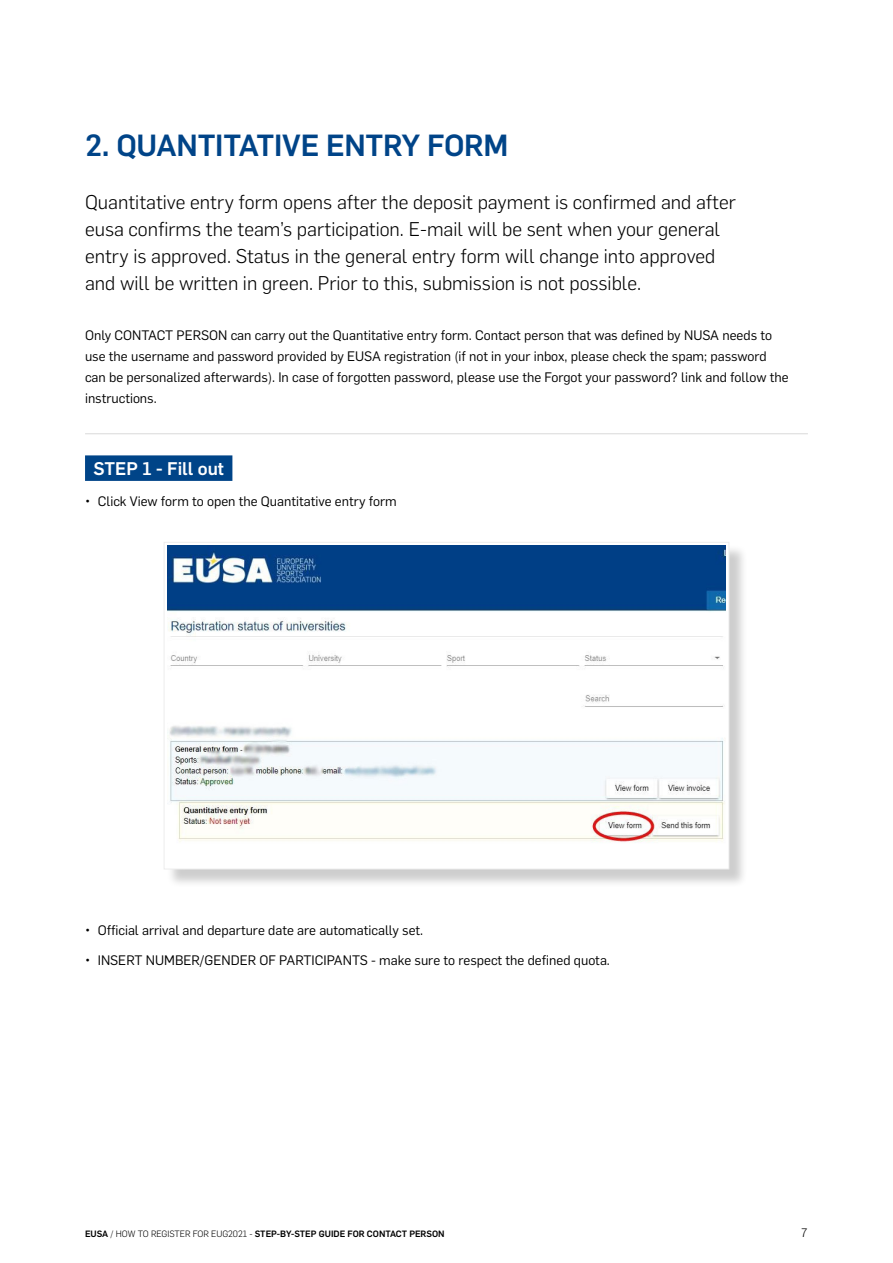
<style>
.page{position:relative;width:893px;height:1263px;background:#fff}
.page>*{position:absolute;margin:0;border:0;box-sizing:border-box;transform-origin:0 0}
.t1{font:500 30px "Flama";letter-spacing:-.01em;color:#048}
.t2{font:300 19.5px/27px "Flama";color:#000}
.t3{font:500 18px "Flama";color:#fff}
.t4{font:13.5px/21px "Flama";color:#000}
.t5{font:300 12px "Flama";color:#000}
.t6{font:500 9px "Flama";color:#000}
.s1{font-weight:300}
</style>
<div class="page">
<hr style="left:85px;top:433px;width:723px;height:1px;background:#dadada">
<div style="left:85px;top:455px;width:147px;height:26px;background:#048"></div>
<div style="left:166px;top:544px;width:582px;height:344px;background:#000;opacity:.2"></div>
<img style="left:168px;top:545px;width:557px;height:321px">
<h1 class="t1" style="left:85px;top:124px;width:425px">2. QUANTITATIVE ENTRY FORM</h1>
<p class="t2" style="left:85px;top:187px;width:652px">Quantitative entry form opens after the deposit payment is confirmed and after eusa confirms the team’s participation. E-mail will be sent when your general entry is approved. Status in the general entry form will change into approved and will be written in green. Prior to this, submission is not possible.</p>
<p class="t4" style="left:85px;top:324px;width:705px">Only CONTACT PERSON can carry out the Quantitative entry form. Contact person that was defined by NUSA needs to use the username and password provided by EUSA registration (if not in your inbox, please check the spam; password can be personalized afterwards). In case of forgotten password, please use the Forgot your password? link and follow the instructions.</p>
<h3 class="t3" style="left:94px;top:456px;width:132px">STEP 1 - Fill out</h3>
<p class="t4" style="left:85px;top:490px;width:313px">• Click View form to open the Quantitative entry form</p>
<p class="t4" style="left:85px;top:919px;width:340px">• Official arrival and departure date are automatically set.</p>
<p class="t4" style="left:85px;top:949px;width:526px">• INSERT NUMBER/GENDER OF PARTICIPANTS - make sure to respect the defined quota.</p>
<p class="t6" style="left:85px;top:1228px;width:361px">EUSA <span class="s1">/ HOW TO REGISTER FOR EUG2021 -</span> STEP-BY-STEP GUIDE FOR CONTACT PERSON</p>
<p class="t5" style="left:801px;top:1225px;width:8px">7</p>
</div>
